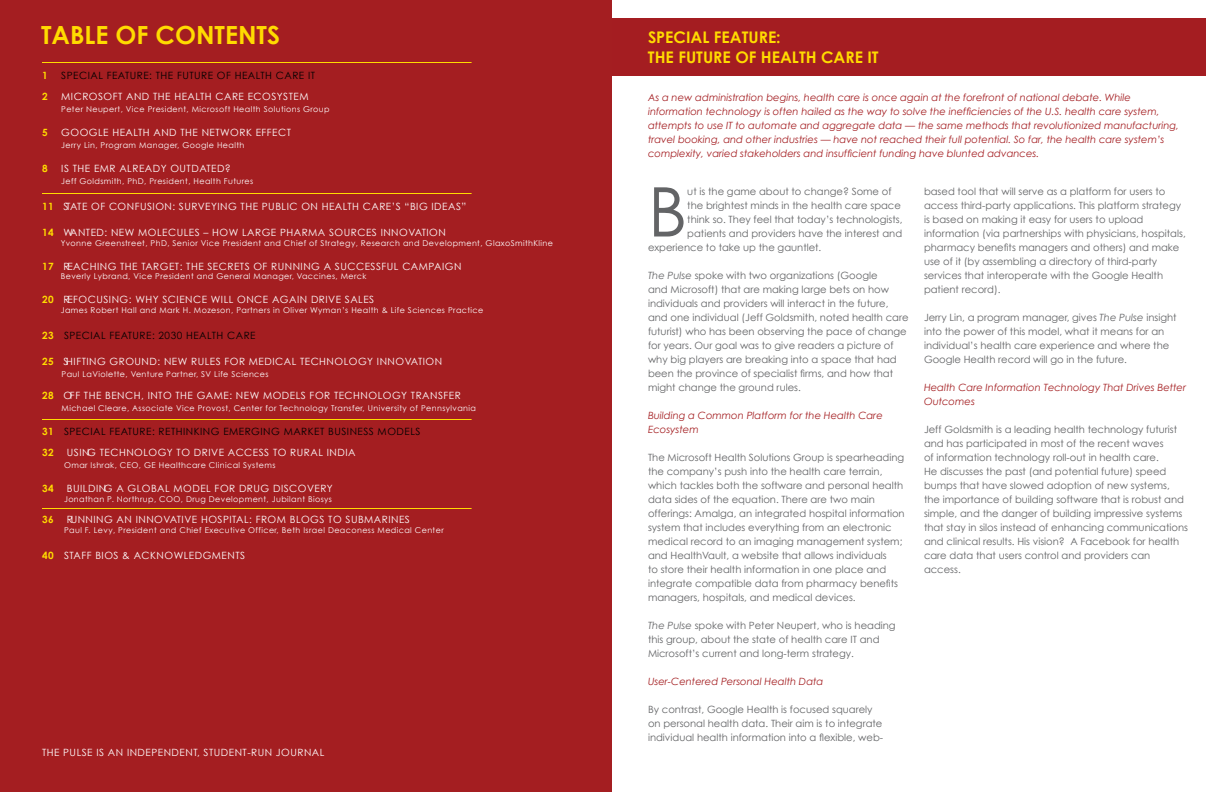
<style>
.page{position:relative;width:1224px;height:792px;background:#fff}
.page>*{position:absolute;margin:0;border:0;box-sizing:border-box;transform-origin:0 0}
.t1{font:68.4px "Century Gothic";color:#636466}
.t2{font:700 25px "Century Gothic";color:#ffdb00}
.t3{font:700 16px "Century Gothic";color:#ffdb00}
.t4{font:10px/14px "Century Gothic";color:#636466}
.t5{font:10px "Century Gothic";letter-spacing:.05em;color:#fff}
.t6{font:italic 10px/14px "Century Gothic";color:#a41d21}
.t7{font:italic 10px/14px "Century Gothic";color:#a41e21}
.t8{font:10px/21.6px "Century Gothic";letter-spacing:.05em;color:#000}
.t9{font:700 10px "Century Gothic";color:#ffdb00}
.t10{font:8px "Century Gothic";letter-spacing:.05em;color:#fff}
.s1{font-weight:700;color:#ffdb00}
.s2{font-style:italic}
</style>
<div class="page">
<div style="left:0;top:0;width:612px;height:792px;background:#a41e21"></div>
<hr style="left:42px;top:508px;width:430px;height:1px;background:#ffdb00">
<hr style="left:42px;top:419px;width:430px;height:1px;background:#ffdb00">
<hr style="left:42px;top:193px;width:430px;height:1px;background:#ffdb00">
<div style="left:612px;top:18px;width:594px;height:58px;background:#a41d21"></div>
<hr style="left:42px;top:62px;width:430px;height:1px;background:#ffdb00">
<h2 class="t2" style="left:41px;top:19px;width:241px">TABLE OF CONTENTS</h2>
<h3 class="t3" style="left:648px;top:27px;width:11px">SPEC</h3>
<h3 class="t3" style="left:686px;top:27px;width:38px">IAL FEATURE</h3>
<h3 class="t3" style="left:776px;top:27px;width:6px">:</h3>
<h3 class="t3" style="left:648px;top:47px;width:10px">THE</h3>
<h3 class="t3" style="left:678px;top:47px;width:10px">FUTURE</h3>
<h3 class="t3" style="left:735px;top:47px;width:36px">OF HEALTH</h3>
<h3 class="t3" style="left:821px;top:47px;width:12px">CARE</h3>
<h3 class="t3" style="left:868px;top:47px;width:13px">IT</h3>
<p class="t6" style="left:648px;top:91px;width:533px">As a new administration begins, health care is once again at the forefront of national debate. While information technology is often hailed as the way to solve the inefficiencies of the U.S. health care system, attempts to use IT to automate and aggregate data — the same methods that revolutionized manufacturing, travel booking, and other industries — have not reached their full potential. So far, the health care system’s complexity, varied stakeholders and insufficient funding have blunted advances.</p>
<h1 class="t1" style="left:648px;top:170px;width:31px">B</h1>
<p class="t4" style="left:687px;top:184px;width:206px">ut is the game about to change? Some of</p>
<p class="t9" style="left:42px;top:69px;width:7px">1</p>
<p class="t8" style="left:61px;top:64px;width:255px">special feature: the future of health care it</p>
<p class="t9" style="left:42px;top:90px;width:7px">2</p>
<p class="t5" style="left:61px;top:90px;width:248px">Microsoft and the H ealth Care Ecosystem</p>
<p class="t10" style="left:61px;top:104px;width:270px">Peter N eupert, Vice President, Microsoft H ealth Solutions Group</p>
<p class="t9" style="left:42px;top:126px;width:7px">5</p>
<p class="t5" style="left:61px;top:126px;width:231px">google health and the network effect</p>
<p class="t10" style="left:61px;top:140px;width:185px">Jerry Lin, Program Manager, Google H ealth</p>
<p class="t9" style="left:42px;top:162px;width:7px">8</p>
<p class="t5" style="left:61px;top:162px;width:171px">is the EMR already outdated?</p>
<p class="t10" style="left:61px;top:176px;width:194px">Jeff Goldsmith, PhD, President, H ealth Futures</p>
<p class="t5" style="left:42px;top:200px;width:426px"><span class="s1">11</span> State of Confusion: Surveying the Public on H ealth Care’s “Big Ideas”</p>
<p class="t5" style="left:42px;top:226px;width:405px"><span class="s1">14</span> Wanted: N ew Molecules – How Large Pharma Sources Innovation</p>
<p class="t10" style="left:61px;top:238px;width:494px">Yvonne Greenstreet, PhD, Senior Vice President and Chief of Strategy, Research and Development, GlaxoSmithKline</p>
<p class="t5" style="left:42px;top:260px;width:421px"><span class="s1">17</span> Reaching the Target: The Secrets of Running a Successful Campaign</p>
<p class="t10" style="left:61px;top:272px;width:307px">Beverly Lybrand, Vice President and General Manager, Vaccines, Merck</p>
<p class="t5" style="left:42px;top:294px;width:334px"><span class="s1">20</span> Refocusing: Why Science Will Once Again Drive Sales</p>
<p class="t10" style="left:61px;top:305px;width:424px">James Robert H all and Mark H . Mozeson, Partners in Oliver Wyman’s H ealth &amp; Life Sciences Practice</p>
<p class="t8" style="left:42px;top:324px;width:215px"><span class="s1">23</span> special feature: 2030 health care</p>
<p class="t5" style="left:42px;top:355px;width:402px"><span class="s1">25</span> Shifting Ground: N ew Rules for Medical Technology Innovation</p>
<p class="t10" style="left:62px;top:369px;width:208px">Paul LaViolette, Venture Partner, SV Life Sciences</p>
<p class="t5" style="left:42px;top:389px;width:420px"><span class="s1">28</span> Off the Bench, Into the Game: N ew Models for Technology Transfer</p>
<p class="t10" style="left:62px;top:403px;width:416px">Michael Cleare, Associate Vice Provost, Center for Technology Transfer, U niversity of Pennsylvania</p>
<p class="t8" style="left:42px;top:420px;width:380px"><span class="s1">31</span> special feature: rethinking emerging market business models<br><span class="s1">32</span></p>
<p class="t4" style="left:924px;top:184px;width:263px">based tool that will serve as a platform for users to access third-party applications. This platform strategy is based on making it easy for users to upload information (via partnerships with physicians, hospitals, pharmacy benefits managers and others) and make use of it (by assembling a directory of third-party services that interoperate with the Google H ealth patient record).</p>
<p class="t4" style="left:924px;top:310px;width:254px">Jerry Lin, a program manager, gives <span class="s2">The Pulse</span> insight into the power of this model, what it means for an individual’s health care experience and where the Google H ealth record will go in the future.</p>
<p class="t7" style="left:924px;top:380px;width:264px">Health Care Information Technology That Drives Better<br>Outcomes</p>
<p class="t4" style="left:924px;top:422px;width:265px">Jeff Goldsmith is a leading health technology futurist and has participated in most of the recent waves<br>of information technology roll-out in health care.<br>H e discusses the past (and potential future) speed bumps that have slowed adoption of new systems, the importance of building software that is robust and simple, and the danger of building impressive systems that stay in silos instead of enhancing communications and clinical results. His vision? A Facebook for health care data that users control and providers can access.</p>
<p class="t4" style="left:687px;top:198px;width:215px">the brightest minds in the health care space</p>
<p class="t4" style="left:687px;top:212px;width:217px">think so. They feel that today’s technologists,</p>
<p class="t4" style="left:687px;top:226px;width:216px">patients and providers have the interest and</p>
<p class="t4" style="left:648px;top:240px;width:175px">experience to take up the gauntlet.</p>
<p class="t4" style="left:648px;top:268px;width:262px"><span class="s2">The Pulse</span> spoke with two organizations (Google<br>and Microsoft) that are making large bets on how individuals and providers will interact in the future, and one individual (Jeff Goldsmith, noted health care futurist) who has been observing the pace of change for years. Our goal was to give readers a picture of why big players are breaking into a space that had been the province of specialist firms, and how that might change the ground rules.</p>
<p class="t7" style="left:648px;top:408px;width:236px">Building a Common Platform for the Health Care<br>Ecosystem</p>
<p class="t4" style="left:648px;top:450px;width:258px">The Microsoft H ealth Solutions Group is spearheading the company’s push into the health care terrain, which tackles both the software and personal health data sides of the equation. There are two main offerings: Amalga, an integrated hospital information system that includes everything from an electronic medical record to an imaging management system; and HealthVault, a website that allows individuals<br>to store their health information in one place and integrate compatible data from pharmacy benefits managers, hospitals, and medical devices.</p>
<p class="t4" style="left:648px;top:618px;width:249px"><span class="s2">The Pulse</span> spoke with Peter N eupert, who is heading this group, about the state of health care IT and<br>Microsoft’s current and long-term strategy.</p>
<p class="t7" style="left:648px;top:674px;width:177px">User-Centered Personal Health Data</p>
<p class="t4" style="left:648px;top:702px;width:237px">By contrast, Google H ealth is focused squarely on personal health data. Their aim is to integrate individual health information into a flexible, web-</p>
<p class="t5" style="left:67px;top:446px;width:290px">using technology to drive access to rural india</p>
<p class="t10" style="left:64px;top:460px;width:63px">Omar Ishrak, CEO</p>
<p class="t10" style="left:139px;top:460px;width:138px">, GE Healthcare Clinical Systems</p>
<p class="t9" style="left:42px;top:482px;width:13px">34</p>
<p class="t5" style="left:67px;top:482px;width:267px">building a global model for drug discovery</p>
<p class="t10" style="left:64px;top:494px;width:103px">Jonathan P. Northrup, COO</p>
<p class="t10" style="left:181px;top:494px;width:153px">, Drug Development, Jubilant Biosys</p>
<p class="t9" style="left:42px;top:513px;width:13px">36</p>
<p class="t5" style="left:67px;top:514px;width:345px">Running an Innovative hospital: From Blogs to Submarines</p>
<p class="t10" style="left:64px;top:525px;width:381px">Paul F. Levy, President and Chief Executive Officer, Beth Israel Deaconess Medical Center</p>
<p class="t5" style="left:42px;top:549px;width:205px"><span class="s1">40</span> Staff Bios &amp; Acknowledgm ents</p>
<p class="t5" style="left:42px;top:746px;width:284px">The Pulse is an independent, student-run journal</p>
</div>
